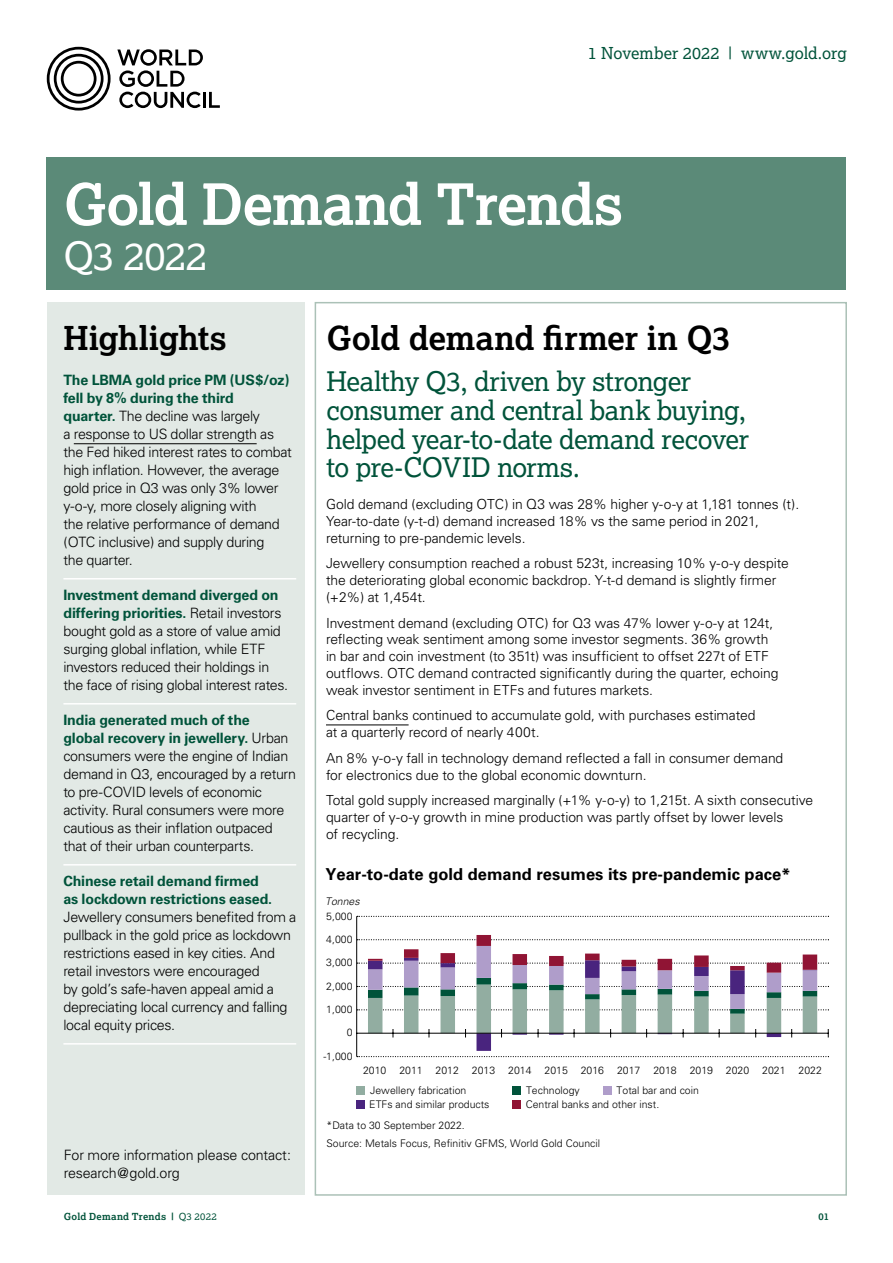
<style>
.page{position:relative;width:893px;height:1263px;background:#fff}
.page>*{position:absolute;margin:0;border:0;box-sizing:border-box;transform-origin:0 0}
.Cover_Title{font:700 57px "Lexia";letter-spacing:-.02em;color:#fff}
.Cover_Subtitle{font:39px "Lexia";letter-spacing:-.015em;color:#fff}
.t1{font:700 33px "Lexia";letter-spacing:-.005em;color:#000}
.t2{font:27px/28.5px "Lexia";letter-spacing:-.02em;color:#00533a}
.t3{font:700 16.5px "Univers";color:#000}
.Cover_Bar_text{font:16.5px "Lexia";color:#00533a}
.Body_copy_Univers_9{font:300 14.25px/18px "Univers";letter-spacing:-.025em;color:#000}
.Cover_Embargo{font:300 14.25px/18px "Univers";letter-spacing:-.01em;color:#000}
.Body_copy_Univers_9-2{font:300 13.8px/17px "Univers";letter-spacing:-.01em;color:#000}
.t4{font:300 10.5px/18px "Univers";color:#000}
.t5{font:italic 300 10.5px "Univers";color:#000}
.t6{font:700 9.75px "Lexia";letter-spacing:.025em;color:#00533a}
.s1{font-weight:700;color:#00533a}
.s2{font-weight:400}
</style>
<div class="page">
<div style="left:47px;top:302px;width:258px;height:893px;background:#e2e9e5"></div>
<div style="left:47px;top:157px;width:799px;height:132px;background:#5b8a78"></div>
<svg style="left:47px;top:47px;width:64px;height:64px"></svg>
<svg style="left:209px;top:92px;width:11px;height:16px"></svg>
<hr style="left:203px;top:92px;width:3px;height:16px;background:#000">
<svg style="left:117px;top:49px;width:86px;height:59px"></svg>
<hr style="left:74px;top:443px;width:183px;height:1px;background:#000">
<hr style="left:63px;top:578px;width:233px;height:1px;background:#fff">
<hr style="left:63px;top:703px;width:233px;height:1px;background:#fff">
<hr style="left:63px;top:864px;width:233px;height:1px;background:#fff">
<hr style="left:63px;top:1043px;width:233px;height:1px;background:#fff">
<hr style="left:326px;top:725px;width:83px;height:1px;background:#000">
<svg style="left:357px;top:916px;width:472px;height:1px"></svg>
<hr style="left:356px;top:916px;width:1px;height:140px;background:#000">
<svg style="left:357px;top:935px;width:472px;height:122px"></svg>
<div style="left:357px;top:1086px;width:8px;height:9px;background:#92ada1"></div>
<div style="left:513px;top:1086px;width:8px;height:8px;background:#00533a"></div>
<div style="left:603px;top:1086px;width:9px;height:8px;background:#af9dca"></div>
<div style="left:357px;top:1100px;width:8px;height:9px;background:#49247e"></div>
<div style="left:513px;top:1100px;width:8px;height:9px;background:#901434"></div>
<p class="Cover_Bar_text" style="left:588px;top:43px;width:261px">1 November 2022 | www.gold.org</p>
<p class="Cover_Title" style="left:63px;top:168px;width:561px">Gold Demand Trends</p>
<p class="Cover_Subtitle" style="left:63px;top:231px;width:145px">Q3 2022</p>
<p class="t1" style="left:63px;top:317px;width:165px">Highlights</p>
<p class="Body_copy_Univers_9" style="left:63px;top:371px;width:230px"><span class="s1">The LBMA gold price PM (US$/oz) fell by 8% during the third<br>quarter.</span> The decline was largely<br>a response to US dollar strength as the Fed hiked interest rates to combat high inflation. However, the average gold price in Q3 was only 3% lower y-o-y, more closely aligning with<br>the relative performance of demand (OTC inclusive) and supply during<br>the quarter.</p>
<p class="Body_copy_Univers_9" style="left:63px;top:586px;width:226px"><span class="s1">Investment demand diverged on differing priorities.</span> Retail investors bought gold as a store of value amid surging global inflation, while ETF investors reduced their holdings in the face of rising global interest rates.</p>
<p class="Body_copy_Univers_9" style="left:63px;top:711px;width:234px"><span class="s1">India generated much of the<br>global recovery in jewellery.</span> Urban consumers were the engine of Indian demand in Q3, encouraged by a return to pre-COVID levels of economic activity. Rural consumers were more cautious as their inflation outpaced that of their urban counterparts.</p>
<p class="Body_copy_Univers_9" style="left:63px;top:872px;width:234px"><span class="s1">Chinese retail demand firmed<br>as lockdown restrictions eased.<br></span>Jewellery consumers benefited from a pullback in the gold price as lockdown restrictions eased in key cities. And retail investors were encouraged<br>by gold’s safe-haven appeal amid a depreciating local currency and falling local equity prices.</p>
<p class="Cover_Embargo" style="left:64px;top:1146px;width:229px">For more information please contact: research@gold.org</p>
<p class="t1" style="left:327px;top:317px;width:405px">Gold demand firmer in Q3</p>
<p class="t2" style="left:327px;top:367px;width:424px">Healthy Q3, driven by stronger consumer and central bank buying, helped year-to-date demand recover to pre-COVID norms.</p>
<p class="Body_copy_Univers_9-2" style="left:326px;top:496px;width:475px">Gold demand (excluding OTC) in Q3 was 28% higher y-o-y at 1,181 tonnes (t).<br>Year-to-date (y-t-d) demand increased 18% vs the same period in 2021, returning to pre-pandemic levels.</p>
<p class="Body_copy_Univers_9-2" style="left:326px;top:555px;width:464px">Jewellery consumption reached a robust 523t, increasing 10% y-o-y despite the deteriorating global economic backdrop. Y-t-d demand is slightly firmer (+2%) at 1,454t.</p>
<p class="Body_copy_Univers_9-2" style="left:326px;top:614px;width:454px">Investment demand (excluding OTC) for Q3 was 47% lower y-o-y at 124t, reflecting weak sentiment among some investor segments. 36% growth in bar and coin investment (to 351t) was insufficient to offset 227t of ETF outflows. OTC demand contracted significantly during the quarter, echoing weak investor sentiment in ETFs and futures markets.</p>
<p class="Body_copy_Univers_9-2" style="left:326px;top:707px;width:431px">Central banks continued to accumulate gold, with purchases estimated at a quarterly record of nearly 400t.</p>
<p class="Body_copy_Univers_9-2" style="left:326px;top:749px;width:459px">An 8% y-o-y fall in technology demand reflected a fall in consumer demand for electronics due to the global economic downturn.</p>
<p class="Body_copy_Univers_9-2" style="left:326px;top:792px;width:489px">Total gold supply increased marginally (+1% y-o-y) to 1,215t. A sixth consecutive quarter of y-o-y growth in mine production was partly offset by lower levels<br>of recycling.</p>
<p class="t3" style="left:326px;top:865px;width:466px">Year-to-date gold demand resumes its pre-pandemic pace*</p>
<p class="t5" style="left:325px;top:895px;width:36px">Tonnes</p>
<p class="t4" style="left:326px;top:907px;width:28px">5,000</p>
<p class="t4" style="left:326px;top:930px;width:28px">4,000</p>
<p class="t4" style="left:326px;top:954px;width:28px">3,000</p>
<p class="t4" style="left:326px;top:977px;width:28px">2,000</p>
<p class="t4" style="left:326px;top:1000px;width:28px">1,000</p>
<p class="t4" style="left:347px;top:1023px;width:7px">0</p>
<p class="t4" style="left:323px;top:1047px;width:31px">-1,000</p>
<p class="t4" style="left:363px;top:1061px;width:460px">2010 2011 2012 2013 2014 2015 2016 2017 2018 2019 2020 2021 2022</p>
<p class="t4" style="left:370px;top:1081px;width:98px">Jewellery fabrication</p>
<p class="t4" style="left:526px;top:1081px;width:55px">Technology</p>
<p class="t4" style="left:617px;top:1081px;width:84px">Total bar and coin</p>
<p class="t4" style="left:369px;top:1096px;width:122px">ETFs and similar products</p>
<p class="t4" style="left:526px;top:1096px;width:135px">Central banks and other inst.</p>
<p class="t4" style="left:326px;top:1116px;width:275px">*Data to 30 September 2022.<br>Source: Metals Focus, Refinitiv GFMS, World Gold Council</p>
<p class="t6" style="left:64px;top:1211px;width:154px">Gold Demand Trends | <span class="s2">Q3 2022</span></p>
<p class="t6" style="left:819px;top:1211px;width:12px">01</p>
</div>
